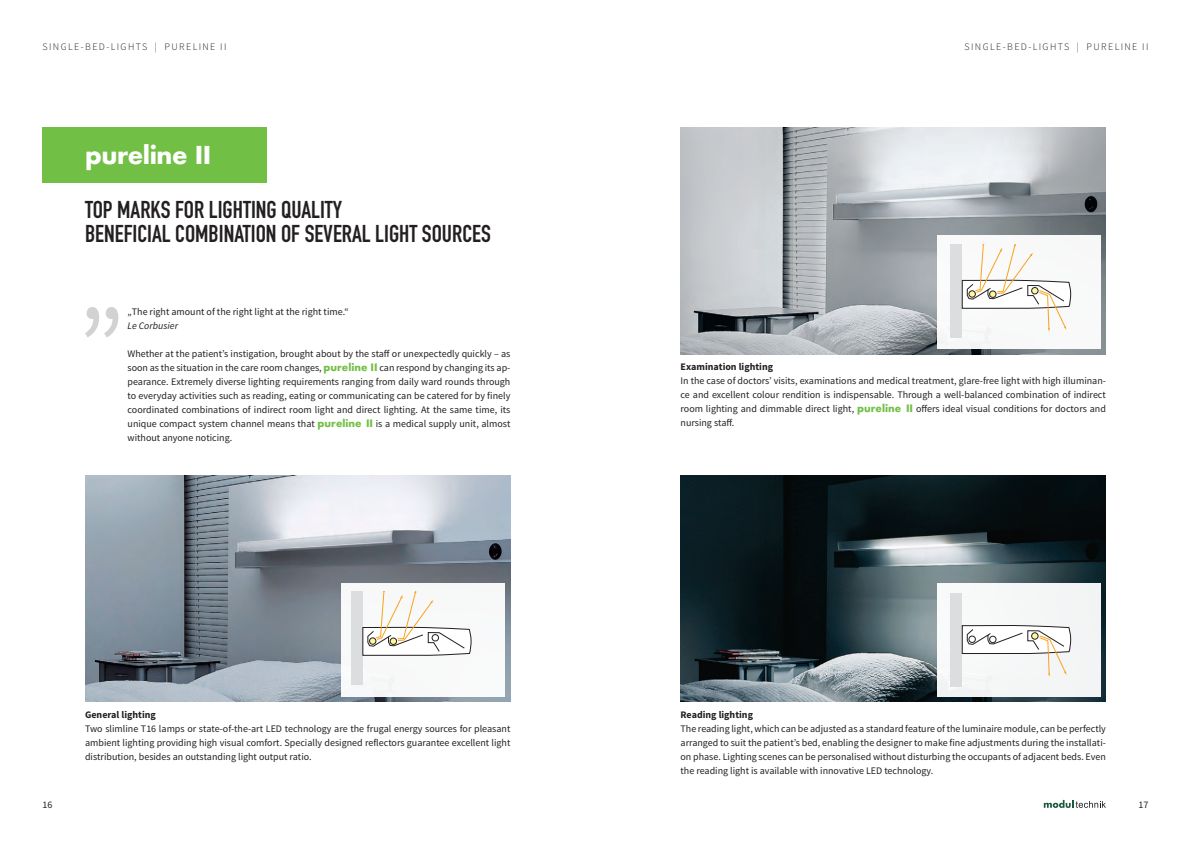
<style>
.page{position:relative;width:1191px;height:842px;background:#fff}
.page>*{position:absolute;margin:0;border:0;box-sizing:border-box;transform-origin:0 0}
.t1{font:700 24px "DIN Condensed";color:#231f20}
.t2{font:700 24px "Futura";letter-spacing:-.02em;color:#fff}
.t3{font:10px/14px "Source Sans Pro";color:#231f20;text-align:justify}
.t4{font:300 10px "Source Sans Pro";letter-spacing:.14em;color:#231f20}
.t5{font:700 10px "Source Sans Pro";color:#231f20}
.t6{font:italic 10px "Source Sans Pro";color:#231f20}
.s1{font-family:"Futura";font-weight:700;color:#71bf44}
</style>
<div class="page">
<div style="left:43px;top:128px;width:223px;height:55px;background:#71bf44"></div>
<img style="left:680px;top:128px;width:426px;height:226px">
<img style="left:680px;top:475px;width:426px;height:227px">
<img style="left:85px;top:475px;width:425px;height:227px">
<svg style="left:85px;top:307px;width:33px;height:31px"></svg>
<div style="left:342px;top:583px;width:163px;height:113px;background:#f8f9f9"></div>
<div style="left:351px;top:592px;width:12px;height:93px;background:#dcdddf"></div>
<svg style="left:362px;top:592px;width:109px;height:64px"></svg>
<div style="left:937px;top:235px;width:163px;height:114px;background:#f8f9f9"></div>
<div style="left:937px;top:583px;width:163px;height:113px;background:#f4f5f6"></div>
<div style="left:950px;top:244px;width:12px;height:94px;background:#dcdddf"></div>
<svg style="left:961px;top:244px;width:110px;height:88px"></svg>
<div style="left:950px;top:593px;width:12px;height:93px;background:#dcdddf"></div>
<svg style="left:961px;top:625px;width:110px;height:52px"></svg>
<svg style="left:1043px;top:800px;width:63px;height:8px"></svg>
<p class="t4" style="left:43px;top:41px;width:185px">SINGLE-BED-LIGHTS | PURELINE II</p>
<p class="t4" style="left:964px;top:41px;width:185px">SINGLE-BED-LIGHTS | PURELINE II</p>
<p class="t2" style="left:85px;top:137px;width:128px">pureline II</p>
<p class="t1" style="left:85px;top:193px;width:259px">TOP MARKS FOR LIGHTING QUALITY</p>
<p class="t1" style="left:85px;top:217px;width:407px">BENEFICIAL COMBINATION OF SEVERAL LIGHT SOURCES</p>
<p class="t3" style="left:128px;top:304px;width:222px">„The right amount of the right light at the right time.“</p>
<p class="t6" style="left:128px;top:319px;width:52px">Le Corbusier</p>
<p class="t3" style="left:128px;top:346px;width:384px">Whether at the patient’s instigation, brought about by the staff or unexpectedly quickly – as soon as the situation in the care room changes, <span class="s1">pureline II</span> can respond by changing its ap&shy;pearance. Extremely diverse lighting requirements ranging from daily ward rounds through to everyday activities such as reading, eating or communicating can be catered for by finely coordinated combinations of indirect room light and direct lighting. At the same time, its unique compact system channel means that <span class="s1">pureline II</span> is a medical supply unit, almost without anyone noticing.</p>
<p class="t5" style="left:85px;top:708px;width:72px">General lighting</p>
<p class="t3" style="left:85px;top:722px;width:427px">Two slimline T16 lamps or state-of-the-art LED technology are the frugal energy sources for pleasant ambient lighting providing high visual comfort. Specially designed reflectors guarantee excellent light distribution, besides an outstanding light output ratio.</p>
<p class="t5" style="left:680px;top:361px;width:94px">Examination lighting</p>
<p class="t3" style="left:680px;top:374px;width:427px">In the case of doctors’ visits, examinations and medical treatment, glare-free light with high illuminan&shy;ce and excellent colour rendition is indispensable. Through a well-balanced combination of indirect room lighting and dimmable direct light, <span class="s1">pureline II</span> offers ideal visual conditions for doctors and nursing staff.</p>
<p class="t5" style="left:680px;top:708px;width:74px">Reading lighting</p>
<p class="t3" style="left:680px;top:722px;width:427px">The reading light, which can be adjusted as a standard feature of the luminaire module, can be perfectly arranged to suit the patient’s bed, enabling the designer to make fine adjustments during the installati&shy;on phase. Lighting scenes can be personalised without disturbing the occupants of adjacent beds. Even the reading light is available with innovative LED technology.</p>
<p class="t3" style="left:43px;top:798px;width:11px">16</p>
<p class="t3" style="left:1138px;top:798px;width:11px">17</p>
</div>
